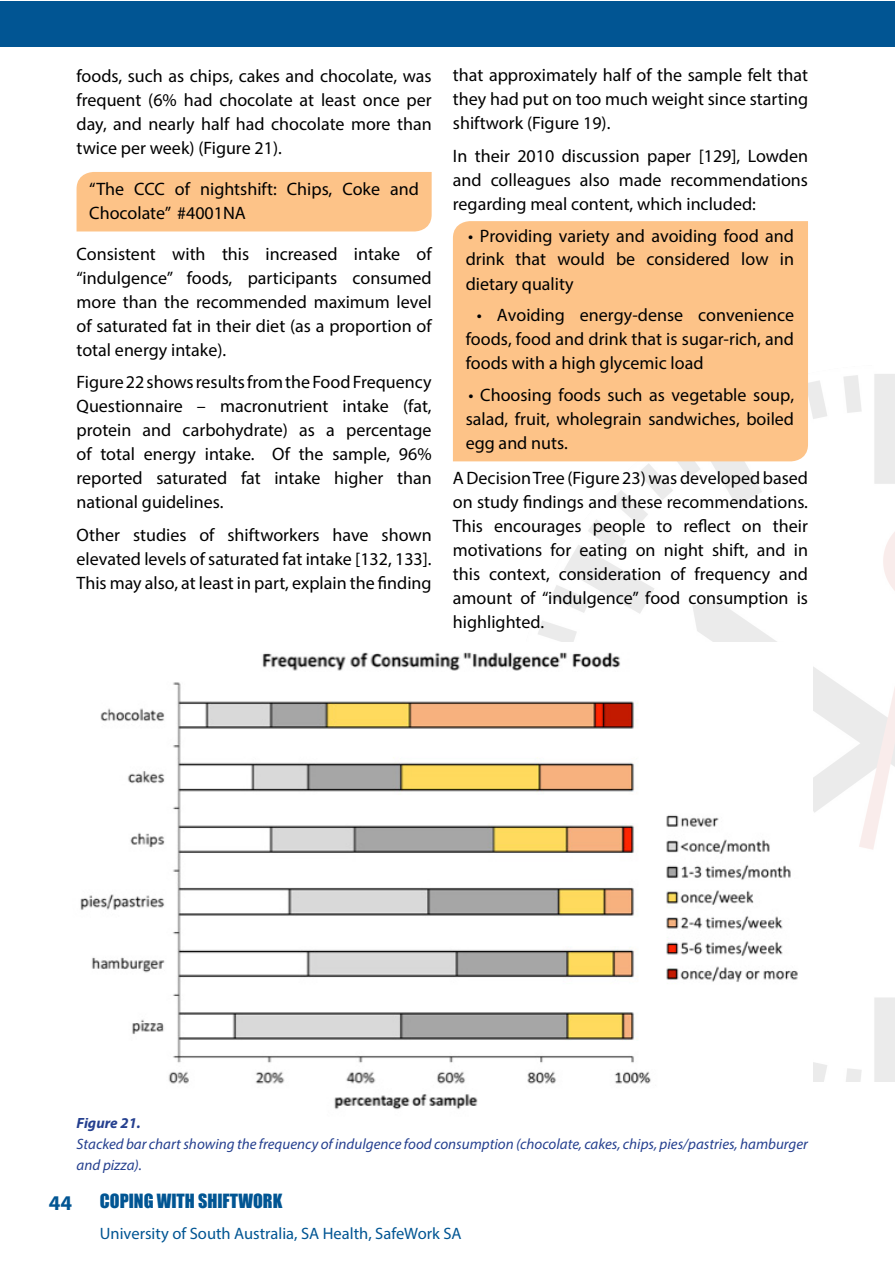
<style>
.page{position:relative;width:895px;height:1263px;background:#fff}
.page>*{position:absolute;margin:0;border:0;box-sizing:border-box;transform-origin:0 0}
.t1{font:700 21px "Myriad Pro";color:#015593}
.t2{font:18px/24px "Myriad Pro";color:#000;text-align:justify}
.t3{font:18px "Impact";color:#015593}
.t4{font:16.5px "Myriad Pro";color:#015593}
.t5{font:italic 15px/21px "Myriad Pro";color:#25408f}
.t6{font:italic 700 15px "Myriad Pro";color:#25408f}
</style>
<div class="page">
<div style="left:0;top:1px;width:895px;height:46px;background:#015593"></div>
<div style="left:453px;top:221px;width:355px;height:240px;background:#fdc388"></div>
<div style="left:77px;top:172px;width:355px;height:59px;background:#fdc388"></div>
<img style="left:80px;top:652px;width:718px;height:458px">
<p class="t2" style="left:77px;top:63px;width:357px">foods, such as chips, cakes and chocolate, was frequent (6% had chocolate at least once per day, and nearly half had chocolate more than twice per week) (Figure 21).</p>
<p class="t2" style="left:89px;top:176px;width:331px">“The CCC of nightshift: Chips, Coke and<br>Chocolate” #4001NA</p>
<p class="t2" style="left:77px;top:241px;width:357px">Consistent with this increased intake of “indulgence” foods, participants consumed more than the recommended maximum level of saturated fat in their diet (as a proportion of total energy intake).</p>
<p class="t2" style="left:77px;top:370px;width:357px">Figure 22 shows results from the Food Frequency Questionnaire – macronutrient intake (fat, protein and carbohydrate) as a percentage of total energy intake. Of the sample, 96% reported saturated fat intake higher than national guidelines.</p>
<p class="t2" style="left:77px;top:522px;width:357px">Other studies of shiftworkers have shown elevated levels of saturated fat intake [132, 133].<br>This may also, at least in part, explain the finding</p>
<p class="t2" style="left:453px;top:63px;width:357px">that approximately half of the sample felt that they had put on too much weight since starting shiftwork (Figure 19).</p>
<p class="t2" style="left:453px;top:144px;width:357px">In their 2010 discussion paper [129], Lowden and colleagues also made recommendations regarding meal content, which included:</p>
<p class="t2" style="left:466px;top:223px;width:330px">• Providing variety and avoiding food and drink that would be considered low in dietary quality</p>
<p class="t2" style="left:466px;top:303px;width:330px;text-indent:11px">• Avoiding energy-dense convenience foods, food and drink that is sugar-rich, and foods with a high glycemic load</p>
<p class="t2" style="left:466px;top:383px;width:330px">• Choosing foods such as vegetable soup, salad, fruit, wholegrain sandwiches, boiled egg and nuts.</p>
<p class="t2" style="left:453px;top:466px;width:357px">A Decision Tree (Figure 23) was developed based on study findings and these recommendations.<br>This encourages people to reflect on their motivations for eating on night shift, and in this context, consideration of frequency and amount of “indulgence” food consumption is highlighted.</p>
<p class="t6" style="left:77px;top:1113px;width:66px">Figure 21.</p>
<p class="t5" style="left:77px;top:1134px;width:733px">Stacked bar chart showing the frequency of indulgence food consumption (chocolate, cakes, chips, pies/pastries, hamburger and pizza).</p>
<p class="t1" style="left:49px;top:1189px;width:25px">44</p>
<p class="t3" style="left:100px;top:1190px;width:184px">COPING WITH SHIFTWORK</p>
<p class="t4" style="left:100px;top:1223px;width:363px">University of South Australia, SA Health, SafeWork SA</p>
</div>
